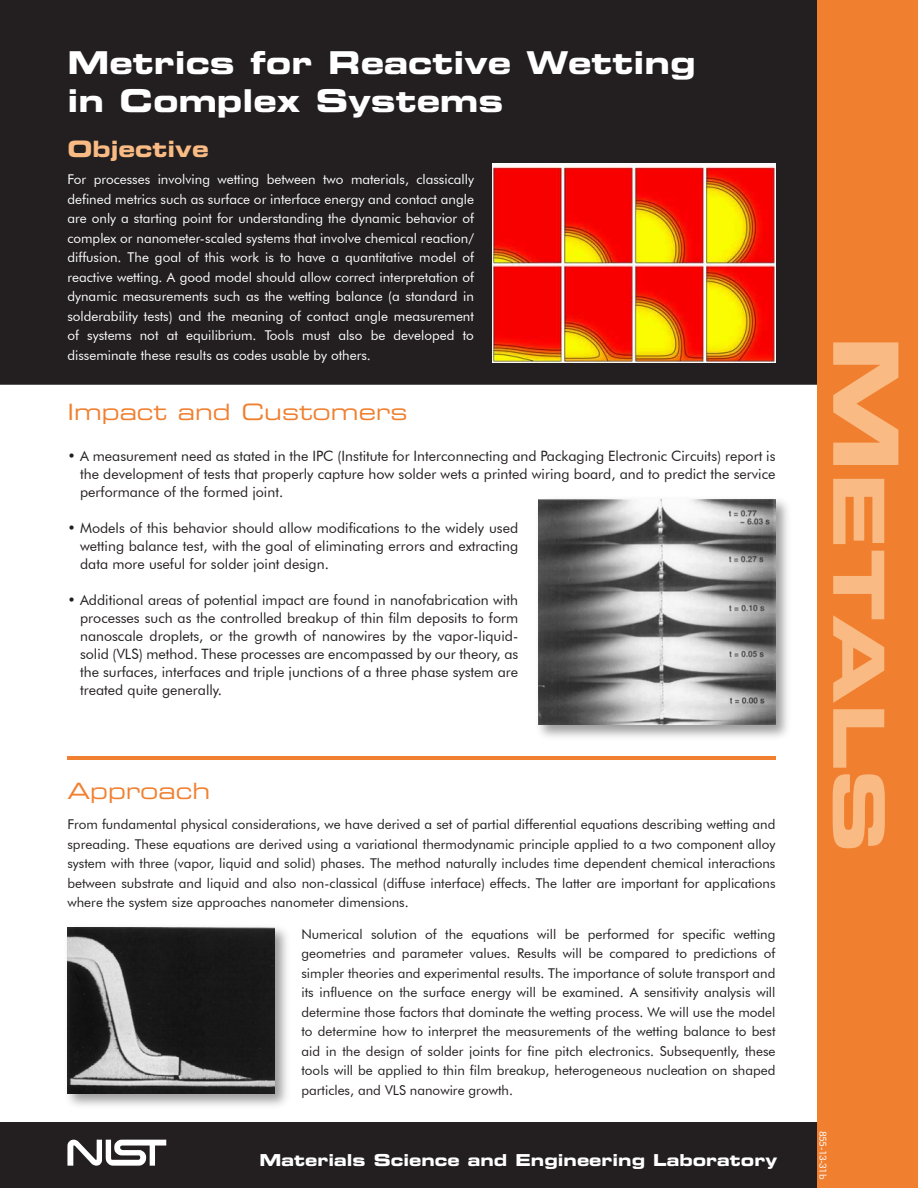
<style>
.page{position:relative;width:918px;height:1188px;background:#fff}
.page>*{position:absolute;margin:0;border:0;box-sizing:border-box;transform-origin:0 0}
.t1{font:70.5px "Eurostile Bold Extended Two";color:#f9ba84;scale:1.15 1}
.t2{font:31.5px/37.8px "Eurostile Bold Extended Two";color:#fff}
.t3{font:22.5px "Eurostile Extended Two";color:#f08030}
.t4{font:22.5px "Eurostile Bold Extended Two";color:#f9ba84}
.t5{font:16.5px "Eurostile Bold Extended Two";color:#fff}
.t6{font:14.25px/18px "Futura BT";color:#231f20;text-align:justify}
.t7{font:13.5px/19.5px "Futura BT";color:#231f20;text-align:justify}
.t8{font:13.5px/19.5px "Futura BT";color:#fff;text-align:justify}
.t9{font:9.75px "Futura BT";letter-spacing:-.05em;color:#fff}
.s1{font-size:90px}
</style>
<div class="page">
<div style="left:0;top:1122px;width:831px;height:66px;background:#231f20"></div>
<div style="left:0;top:0;width:818px;height:385px;background:#231f20"></div>
<div style="left:818px;top:0;width:100px;height:1188px;background:#f08030"></div>
<hr style="left:67px;top:756px;width:708px;height:3px;background:#f08030">
<svg style="left:67px;top:1140px;width:99px;height:26px"></svg>
<img style="left:492px;top:163px;width:283px;height:199px">
<div style="left:535px;top:496px;width:258px;height:246px;background:#231f20;opacity:.45"></div>
<img style="left:538px;top:499px;width:237px;height:225px">
<div style="left:64px;top:923px;width:227px;height:188px;background:#231f20;opacity:.45"></div>
<img style="left:67px;top:927px;width:207px;height:166px">
<h2 class="t2" style="left:67px;top:43px;width:630px">Metrics for Reactive Wetting in Complex Systems</h2>
<h3 class="t4" style="left:67px;top:133px;width:143px">Objective</h3>
<p class="t8" style="left:67px;top:170px;width:408px">For processes involving wetting between two materials, classically defined metrics such as surface or interface energy and contact angle are only a starting point for understanding the dynamic behavior of complex or nanometer-scaled systems that involve chemical reaction/ diffusion. The goal of this work is to have a quantitative model of reactive wetting. A good model should allow correct interpretation of dynamic measurements such as the wetting balance (a standard in solderability tests) and the meaning of contact angle measurement of systems not at equilibrium. Tools must also be developed to disseminate these results as codes usable by others.</p>
<h3 class="t3" style="left:67px;top:396px;width:342px">Impact and Customers</h3>
<p class="t6" style="left:80px;top:447px;width:697px;text-indent:-13px">• A measurement need as stated in the IPC (Institute for Interconnecting and Packaging Electronic Circuits) report is the development of tests that properly capture how solder wets a printed wiring board, and to predict the service performance of the formed joint.</p>
<p class="t6" style="left:80px;top:519px;width:440px;text-indent:-13px">• Models of this behavior should allow modifications to the widely used wetting balance test, with the goal of eliminating errors and extracting data more useful for solder joint design.</p>
<p class="t6" style="left:80px;top:591px;width:440px;text-indent:-13px">• Additional areas of potential impact are found in nanofabrication with processes such as the controlled breakup of thin film deposits to form nanoscale droplets, or the growth of nanowires by the vapor-liquid&shy;solid (VLS) method. These processes are encompassed by our theory, as the surfaces, interfaces and triple junctions of a three phase system are treated quite generally.</p>
<h3 class="t3" style="left:67px;top:775px;width:144px">Approach</h3>
<p class="t7" style="left:67px;top:815px;width:709px">From fundamental physical considerations, we have derived a set of partial differential equations describing wetting and spreading. These equations are derived using a variational thermodynamic principle applied to a two component alloy system with three (vapor, liquid and solid) phases. The method naturally includes time dependent chemical interactions between substrate and liquid and also non-classical (diffuse interface) effects. The latter are important for applications where the system size approaches nanometer dimensions.</p>
<p class="t7" style="left:301px;top:924px;width:476px">Numerical solution of the equations will be performed for specific wetting geometries and parameter values. Results will be compared to predictions of simpler theories and experimental results. The importance of solute transport and its influence on the surface energy will be examined. A sensitivity analysis will determine those factors that dominate the wetting process. We will use the model to determine how to interpret the measurements of the wetting balance to best aid in the design of solder joints for fine pitch electronics. Subsequently, these tools will be applied to thin film breakup, heterogeneous nucleation on shaped particles, and VLS nanowire growth.</p>
<p class="t5" style="left:260px;top:1148px;width:519px">Materials Science and Engineering Laboratory</p>
<h1 class="t1" style="left:908px;top:335px;width:452px;rotate:90deg"><span class="s1">M</span>ETALS</h1>
<p class="t9" style="left:829px;top:1131px;width:50px;rotate:90deg">855-13-31b</p>
</div>
